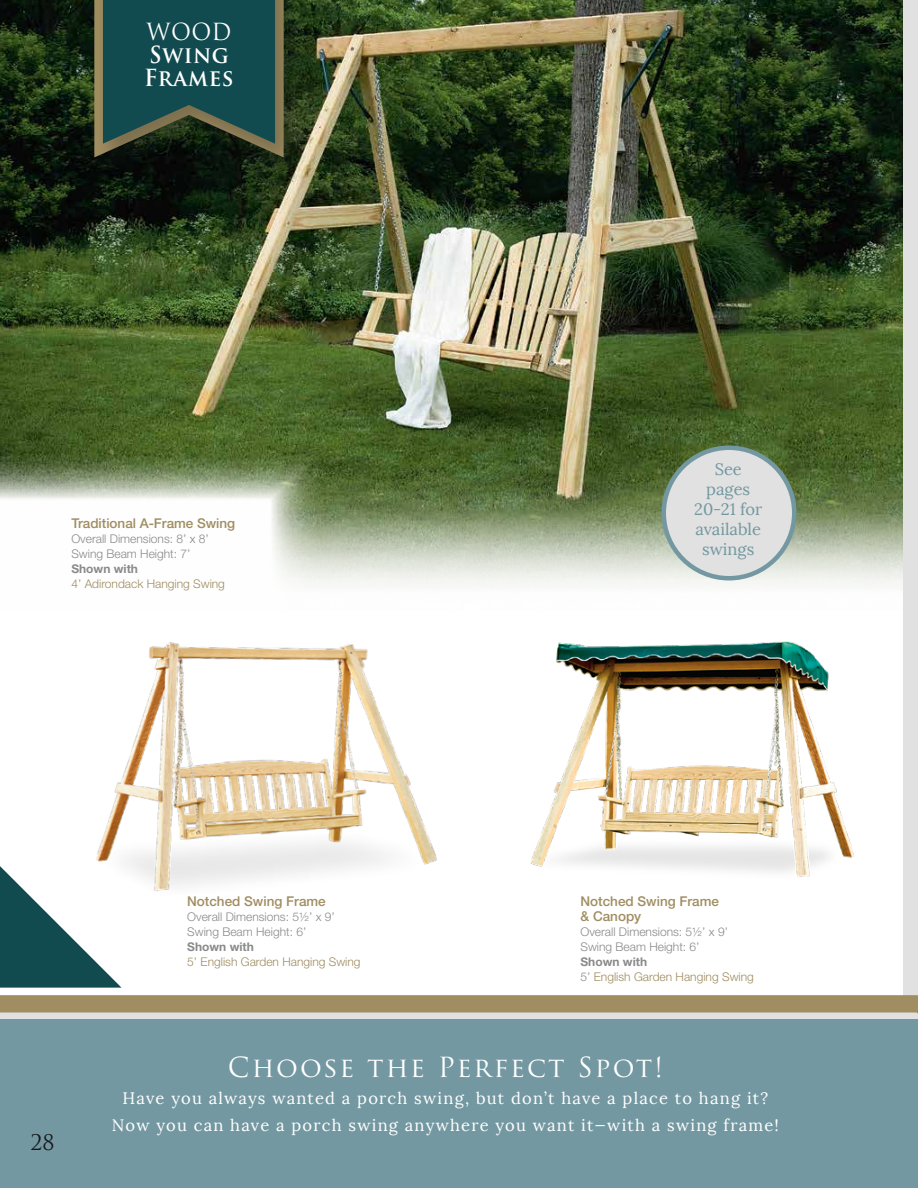
<style>
.page{position:relative;width:918px;height:1188px;background:#fff}
.page>*{position:absolute;margin:0;border:0;box-sizing:border-box;transform-origin:0 0}
.t1{font:27px "Trajan Pro";letter-spacing:.075em;color:#fff}
.t2{font:700 22.95px/23px "Trajan Pro";letter-spacing:.025em;color:#fff;scale:.95 1}
.t3{font:22.95px "Trajan Pro";color:#fff;scale:.95 1}
.t4{font:21px "Trajan Pro";color:#171717}
.t5{font:16.5px/27px "Lora";letter-spacing:.075em;color:#fff;text-align:center}
.t6{font:16.5px/19.8px "Lora";color:#7398a1;text-align:center}
.t7{font:500 13.5px/15px "Helvetica Neue LT Std";color:#a08d61}
.t8{font:300 12px/15px "Helvetica Neue LT Std";color:#8a8a8a}
.t9{font:300 12px/15px "Helvetica Neue LT Std";color:#a08d61}
.t10{font:700 12px "Helvetica Neue LT Std";color:#8a8a8a}
.s1{font-weight:700;color:#8a8a8a}
.s2{color:#8a8a8a}
</style>
<div class="page">
<img style="left:0;top:0;width:903px;height:586px">
<svg style="left:0;top:446px;width:324px;height:140px"></svg>
<div style="left:903px;top:0;width:15px;height:1188px;background:#e1e1e1"></div>
<div style="left:0;top:1019px;width:918px;height:169px;background:#7398a1"></div>
<div style="left:0;top:1012px;width:918px;height:7px;background:#e1e1e1"></div>
<img style="left:530px;top:641px;width:324px;height:236px">
<img style="left:82px;top:582px;width:393px;height:310px">
<div style="left:86px;top:0;width:220px;height:183px;background:#171717;opacity:.25"></div>
<div style="left:94px;top:0;width:203px;height:169px;background:#171717;opacity:.25"></div>
<svg style="left:94px;top:0;width:190px;height:157px;background:#244c47"></svg>
<svg style="left:0;top:866px;width:122px;height:122px"></svg>
<svg style="left:0;top:995px;width:918px;height:19px;background:#a5946c"></svg>
<div style="left:664px;top:448px;width:130px;height:130px;background:#e1e1e1;border-radius:50%"></div>
<div style="left:662px;top:446px;width:134px;height:134px;border:4px solid #7398a1;border-radius:50%"></div>
<h2 class="t3" style="left:147px;top:17px;width:91px">WOOD</h2>
<h2 class="t2" style="left:144px;top:44px;width:96px">Swing<br>Frames</h2>
<p class="t7" style="left:71px;top:515px;width:165px">Traditional A-Frame Swing</p>
<p class="t8" style="left:71px;top:531px;width:139px">Overall Dimensions: 8’ x 8’<br>Swing Beam Height: 7’</p>
<p class="t10" style="left:71px;top:561px;width:68px">Shown with</p>
<p class="t9" style="left:71px;top:576px;width:155px">4’ Adirondack Hanging Swing</p>
<h3 class="t6" style="left:694px;top:460px;width:70px">See pages<br>20-21 for available swings</h3>
<h3 class="t4" style="left:31px;top:1129px;width:25px">28</h3>
<p class="t7" style="left:187px;top:893px;width:140px">Notched Swing Frame</p>
<p class="t8" style="left:187px;top:909px;width:149px">Overall Dimensions: 5½’ x 9’<br>Swing Beam Height: 6’</p>
<p class="t10" style="left:187px;top:939px;width:68px">Shown with</p>
<p class="t9" style="left:187px;top:954px;width:175px">5’ English Garden Hanging Swing</p>
<p class="t7" style="left:580px;top:893px;width:140px">Notched Swing Frame &amp; Canopy</p>
<p class="t8" style="left:580px;top:924px;width:149px">Overall Dimensions: 5½’ x 9’<br>Swing Beam Height: 6’</p>
<p class="t9" style="left:580px;top:954px;width:175px"><span class="s1">Shown with<br></span><span class="s2">5’</span> English Garden Hanging Swing</p>
<h1 class="t1" style="left:228px;top:1050px;width:437px">Choose the Perfect Spot!</h1>
<h3 class="t5" style="left:112px;top:1084px;width:668px">Have you always wanted a porch swing, but don’t have a place to hang it?<br>Now you can have a porch swing anywhere you want it—with a swing frame!</h3>
</div>
